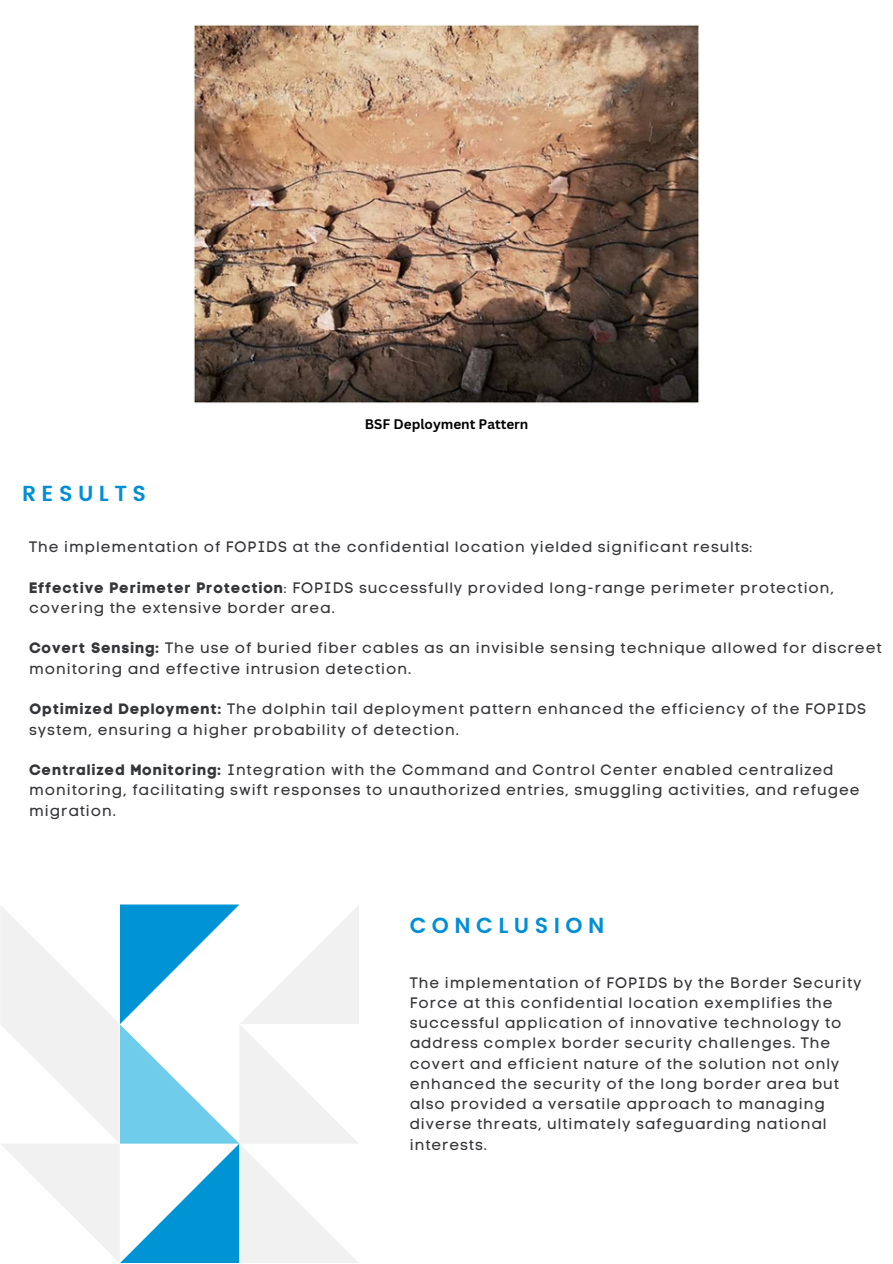
<style>
.page{position:relative;width:893px;height:1264px;background:#fff}
.page>*{position:absolute;margin:0;border:0;box-sizing:border-box;transform-origin:0 0}
.t1{font:600 21.75px "Poppins";letter-spacing:.25em;color:#008fd4}
.t2{font:15px/20.2px "Code Pro Normal LC";letter-spacing:.06em;color:#35363a}
.t3{font:700 13.5px "Canva Sans";color:#000}
.s1{font-family:"Code Pro Bold LC"}
</style>
<div class="page">
<svg style="left:0;top:904px;width:359px;height:359px"></svg>
<img style="left:194px;top:24px;width:505px;height:379px">
<p class="t1" style="left:22px;top:480px;width:125px">RESULTS</p>
<p class="t3" style="left:365px;top:414px;width:165px">BSF Deployment Pattern</p>
<p class="t2" style="left:29px;top:537px;width:724px">The implementation of FOPIDS at the confidential location yielded significant results:</p>
<p class="t2" style="left:29px;top:577px;width:806px"><span class="s1">Effective Perimeter Protection</span>: FOPIDS successfully provided long-range perimeter protection, covering the extensive border area.</p>
<p class="t2" style="left:29px;top:638px;width:853px"><span class="s1">Covert Sensing:</span> The use of buried fiber cables as an invisible sensing technique allowed for discreet monitoring and effective intrusion detection.</p>
<p class="t2" style="left:29px;top:699px;width:838px"><span class="s1">Optimized Deployment:</span> The dolphin tail deployment pattern enhanced the efficiency of the FOPIDS system, ensuring a higher probability of detection.</p>
<p class="t2" style="left:29px;top:759px;width:831px"><span class="s1">Centralized Monitoring:</span> Integration with the Command and Control Center enabled centralized monitoring, facilitating swift responses to unauthorized entries, smuggling activities, and refugee migration.</p>
<p class="t1" style="left:410px;top:912px;width:196px">CONCLUSION</p>
<p class="t2" style="left:410px;top:972px;width:453px">The implementation of FOPIDS by the Border Security Force at this confidential location exemplifies the successful application of innovative technology to address complex border security challenges. The covert and efficient nature of the solution not only enhanced the security of the long border area but also provided a versatile approach to managing diverse threats, ultimately safeguarding national interests.</p>
</div>
